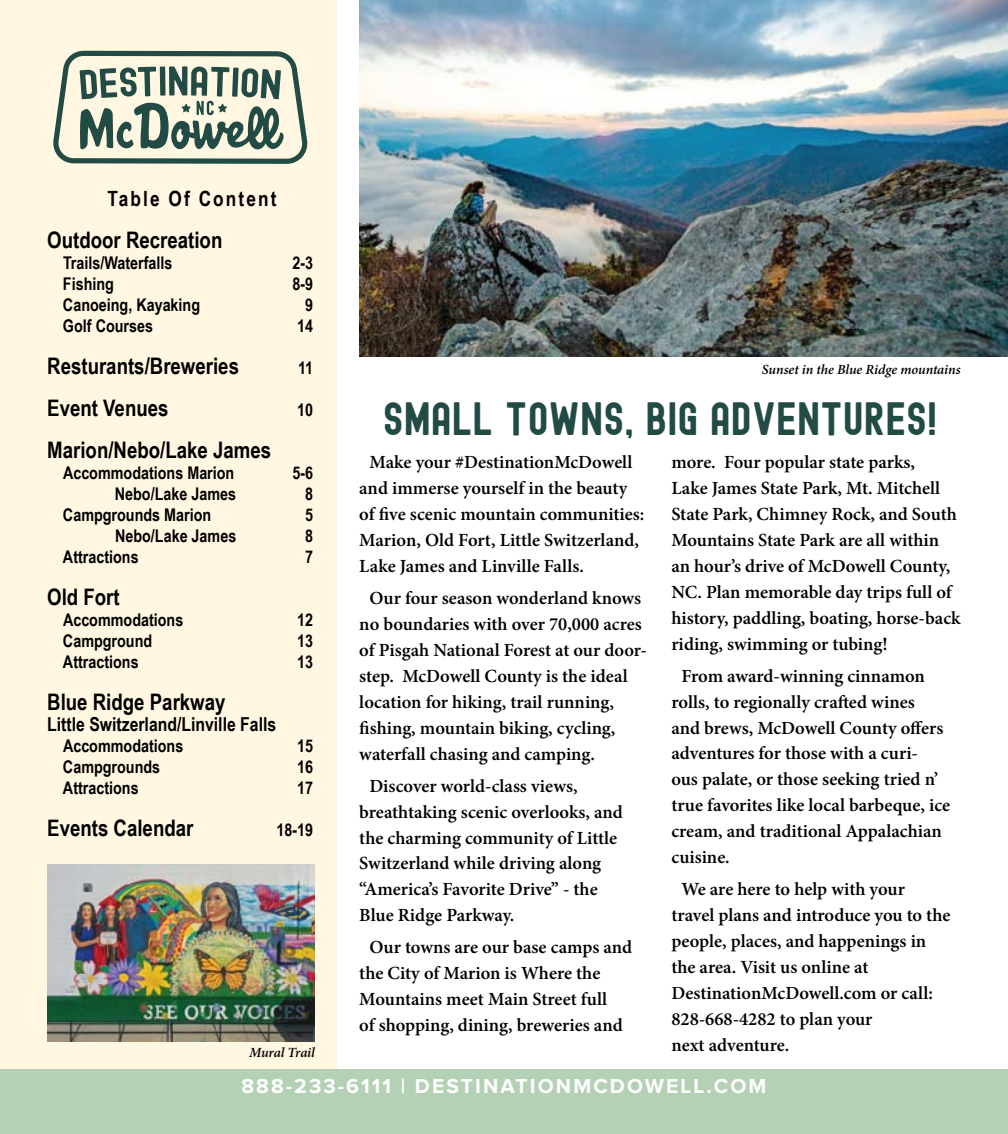
<style>
.page{position:relative;width:1008px;height:1134px;background:#fff}
.page>*{position:absolute;margin:0;border:0;box-sizing:border-box;transform-origin:0 0}
.t1{font:45.5px "Edmund";color:#234b45}
.t2{font:700 22.75px "Arial Narrow";color:#000}
.t3{font:700 21px "Proxima Nova";letter-spacing:.1em;color:#fff}
.t4{font:700 21px "Arial Narrow";letter-spacing:.1em;color:#000}
.t5{font:700 19.25px "Arial Narrow";color:#000}
.t6{font:600 18.55px/25.9px "Minion Pro";color:#000}
.t7{font:700 17.5px "Arial Narrow";color:#000}
.t8{font:italic 600 14px "Minion Pro";letter-spacing:-.01em;color:#000}
</style>
<div class="page">
<div style="left:0;top:0;width:337px;height:1134px;background:#fff7e1"></div>
<img style="left:359px;top:0;width:649px;height:356px">
<img style="left:48px;top:865px;width:267px;height:177px">
<div style="left:0;top:1069px;width:1008px;height:65px;background:#b5d1b5"></div>
<svg style="left:53px;top:51px;width:255px;height:113px"></svg>
<p class="t4" style="left:107px;top:183px;width:170px">Table Of Content</p>
<p class="t2" style="left:47px;top:223px;width:177px">Outdoor Recreation</p>
<p class="t7" style="left:63px;top:250px;width:111px">Trails/Waterfalls</p>
<p class="t7" style="left:293px;top:250px;width:22px">2-3</p>
<p class="t7" style="left:63px;top:271px;width:53px">Fishing</p>
<p class="t7" style="left:293px;top:271px;width:22px">8-9</p>
<p class="t7" style="left:63px;top:292px;width:139px">Canoeing, Kayaking</p>
<p class="t7" style="left:305px;top:292px;width:9px">9</p>
<p class="t7" style="left:63px;top:313px;width:92px">Golf Courses</p>
<p class="t7" style="left:297px;top:313px;width:17px">14</p>
<p class="t2" style="left:47px;top:349px;width:193px">Resturants/Breweries</p>
<p class="t7" style="left:298px;top:355px;width:17px">11</p>
<p class="t2" style="left:47px;top:391px;width:123px">Event Venues</p>
<p class="t7" style="left:297px;top:397px;width:17px">10</p>
<p class="t2" style="left:47px;top:433px;width:225px">Marion/Nebo/Lake James</p>
<p class="t7" style="left:63px;top:460px;width:173px">Accommodations Marion</p>
<p class="t7" style="left:293px;top:460px;width:22px">5-6</p>
<p class="t7" style="left:115px;top:481px;width:123px">Nebo/Lake James</p>
<p class="t7" style="left:305px;top:481px;width:9px">8</p>
<p class="t7" style="left:63px;top:502px;width:150px">Campgrounds Marion</p>
<p class="t7" style="left:305px;top:502px;width:9px">5</p>
<p class="t7" style="left:115px;top:523px;width:123px">Nebo/Lake James</p>
<p class="t7" style="left:305px;top:523px;width:9px">8</p>
<p class="t7" style="left:63px;top:544px;width:77px">Attractions</p>
<p class="t7" style="left:305px;top:544px;width:9px">7</p>
<p class="t2" style="left:47px;top:580px;width:74px">Old Fort</p>
<p class="t7" style="left:63px;top:607px;width:122px">Accommodations</p>
<p class="t7" style="left:297px;top:607px;width:17px">12</p>
<p class="t7" style="left:63px;top:628px;width:91px">Campground</p>
<p class="t7" style="left:297px;top:628px;width:17px">13</p>
<p class="t7" style="left:63px;top:649px;width:77px">Attractions</p>
<p class="t7" style="left:297px;top:649px;width:17px">13</p>
<p class="t2" style="left:47px;top:685px;width:180px">Blue Ridge Parkway</p>
<p class="t5" style="left:47px;top:710px;width:230px">Little Switzerland/Linville Falls</p>
<p class="t7" style="left:63px;top:733px;width:122px">Accommodations</p>
<p class="t7" style="left:297px;top:733px;width:17px">15</p>
<p class="t7" style="left:63px;top:754px;width:99px">Campgrounds</p>
<p class="t7" style="left:297px;top:754px;width:17px">16</p>
<p class="t7" style="left:63px;top:775px;width:77px">Attractions</p>
<p class="t7" style="left:297px;top:775px;width:17px">17</p>
<p class="t2" style="left:47px;top:811px;width:148px">Events Calendar</p>
<p class="t7" style="left:277px;top:817px;width:38px">18-19</p>
<p class="t8" style="left:249px;top:1042px;width:67px">Mural Trail</p>
<p class="t8" style="left:762px;top:360px;width:200px">Sunset in the Blue Ridge mountains</p>
<h1 class="t1" style="left:383px;top:387px;width:556px">SMALL TOWNS, BIG ADVENTURES!</h1>
<p class="t6" style="left:359px;top:449px;width:287px;text-indent:10px">Make your #DestinationMcDowell and immerse yourself in the beauty of five scenic mountain communities:<br>Marion, Old Fort, Little Switzerland, Lake James and Linville Falls.</p>
<p class="t6" style="left:359px;top:585px;width:289px;text-indent:10px">Our four season wonderland knows no boundaries with over 70,000 acres of Pisgah National Forest at our door&shy;step. McDowell County is the ideal location for hiking, trail running, fishing, mountain biking, cycling, waterfall chasing and camping.</p>
<p class="t6" style="left:359px;top:773px;width:265px;text-indent:10px">Discover world-class views, breathtaking scenic overlooks, and the charming community of Little<br>Switzerland while driving along “America’s Favorite Drive” - the<br>Blue Ridge Parkway.</p>
<p class="t6" style="left:359px;top:934px;width:274px;text-indent:10px">Our towns are our base camps and the City of Marion is Where the<br>Mountains meet Main Street full<br>of shopping, dining, breweries and</p>
<p class="t6" style="left:671px;top:449px;width:291px">more. Four popular state parks,<br>Lake James State Park, Mt. Mitchell State Park, Chimney Rock, and South Mountains State Park are all within an hour’s drive of McDowell County, NC. Plan memorable day trips full of history, paddling, boating, horse-back riding, swimming or tubing!</p>
<p class="t6" style="left:671px;top:663px;width:280px;text-indent:10px">From award-winning cinnamon rolls, to regionally crafted wines<br>and brews, McDowell County offers adventures for those with a curi-<br>ous palate, or those seeking tried n’ true favorites like local barbeque, ice cream, and traditional Appalachian cuisine.</p>
<p class="t6" style="left:671px;top:876px;width:281px;text-indent:10px">We are here to help with your travel plans and introduce you to the people, places, and happenings in the area. Visit us online at<br>DestinationMcDowell.com or call:<br>828-668-4282 to plan your<br>next adventure.</p>
<p class="t3" style="left:241px;top:1076px;width:527px">888-233-6111 | DESTINATIONMCDOWELL.COM</p>
</div>
